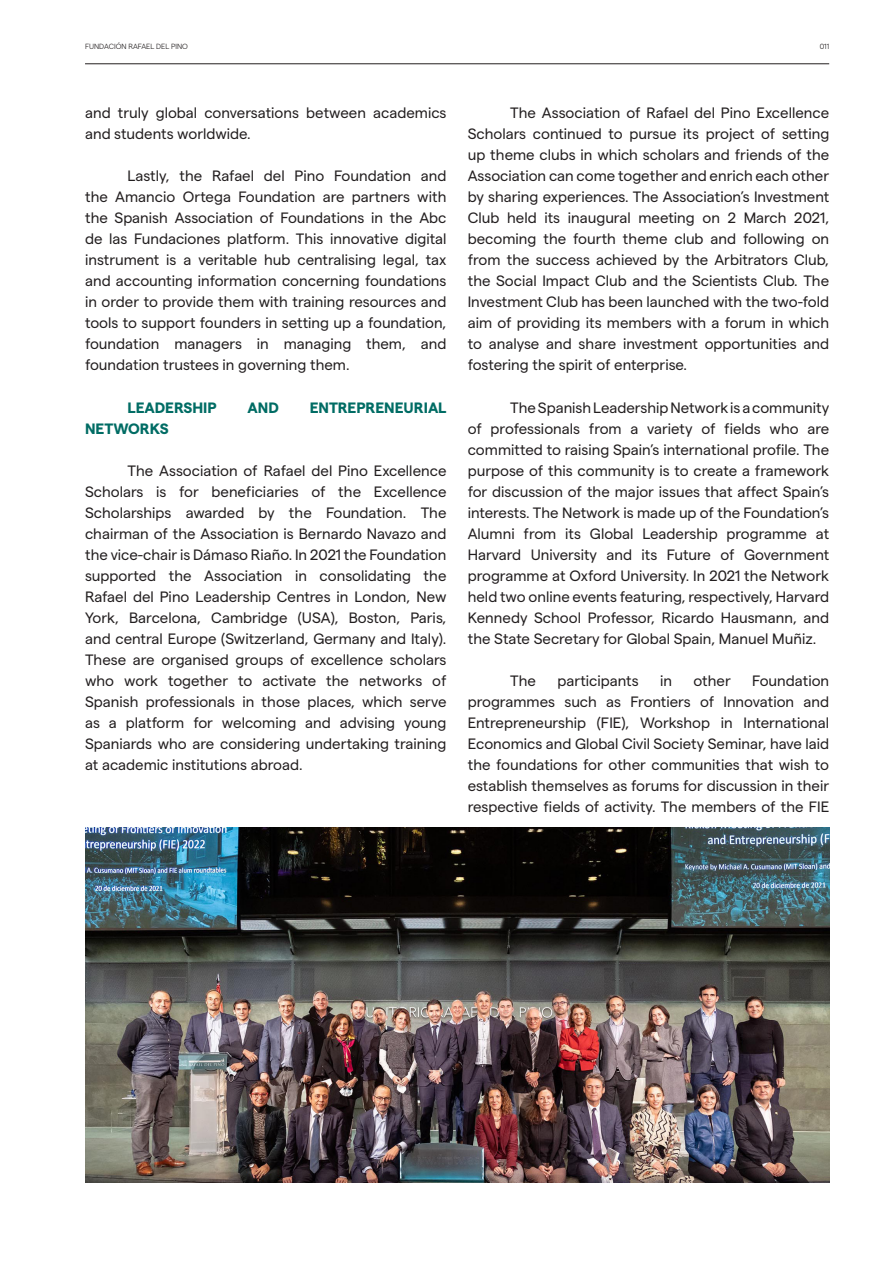
<style>
.page{position:relative;width:893px;height:1263px;background:#fff}
.page>*{position:absolute;margin:0;border:0;box-sizing:border-box;transform-origin:0 0}
.Indentado_1ª_Línia_d{font:15px/21px "Matter";color:#231f20;text-align:justify}
.Indentado_1ª_Línia_d-2{font:700 15px "Matter";color:#006c64}
.t1{font:300 7.5px "Matter";color:#231f20}
</style>
<div class="page">
<hr style="left:85px;top:63px;width:744px;height:1px;background:#231f20">
<img style="left:85px;top:827px;width:744px;height:356px">
<p class="t1" style="left:85px;top:41px;width:104px">FUNDACIÓN RAFAEL DEL PINO</p>
<p class="t1" style="left:820px;top:41px;width:11px">011</p>
<p class="Indentado_1ª_Línia_d" style="left:85px;top:101px;width:363px">and truly global conversations between academics and students worldwide.</p>
<p class="Indentado_1ª_Línia_d" style="left:85px;top:164px;width:363px;text-indent:43px">Lastly, the Rafael del Pino Foundation and the Amancio Ortega Foundation are partners with the Spanish Association of Foundations in the Abc de las Fundaciones platform. This innovative digital instrument is a veritable hub centralising legal, tax and accounting information concerning foundations in order to provide them with training resources and tools to support founders in setting up a foundation, foundation managers in managing them, and foundation trustees in governing them.</p>
<p class="Indentado_1ª_Línia_d-2" style="left:128px;top:396px;width:91px">LEADERSHIP</p>
<p class="Indentado_1ª_Línia_d-2" style="left:248px;top:396px;width:33px">AND</p>
<p class="Indentado_1ª_Línia_d-2" style="left:310px;top:396px;width:138px">ENTREPRENEURIAL</p>
<p class="Indentado_1ª_Línia_d-2" style="left:85px;top:417px;width:85px">NETWORKS</p>
<p class="Indentado_1ª_Línia_d" style="left:85px;top:458px;width:363px;text-indent:43px">The Association of Rafael del Pino Excellence Scholars is for beneficiaries of the Excellence Scholarships awarded by the Foundation. The chairman of the Association is Bernardo Navazo and the vice-chair is Dámaso Riaño. In 2021 the Foundation supported the Association in consolidating the Rafael del Pino Leadership Centres in London, New York, Barcelona, Cambridge (USA), Boston, Paris, and central Europe (Switzerland, Germany and Italy).<br>These are organised groups of excellence scholars who work together to activate the networks of Spanish professionals in those places, which serve as a platform for welcoming and advising young Spaniards who are considering undertaking training at academic institutions abroad.</p>
<p class="Indentado_1ª_Línia_d" style="left:468px;top:101px;width:363px;text-indent:43px">The Association of Rafael del Pino Excellence Scholars continued to pursue its project of setting up theme clubs in which scholars and friends of the Association can come together and enrich each other by sharing experiences. The Association’s Investment Club held its inaugural meeting on 2 March 2021, becoming the fourth theme club and following on from the success achieved by the Arbitrators Club, the Social Impact Club and the Scientists Club. The Investment Club has been launched with the two-fold aim of providing its members with a forum in which to analyse and share investment opportunities and fostering the spirit of enterprise.</p>
<p class="Indentado_1ª_Línia_d" style="left:468px;top:395px;width:363px;text-indent:43px">The Spanish Leadership Network is a community of professionals from a variety of fields who are committed to raising Spain’s international profile. The purpose of this community is to create a framework for discussion of the major issues that affect Spain’s interests. The Network is made up of the Foundation’s Alumni from its Global Leadership programme at Harvard University and its Future of Government programme at Oxford University. In 2021 the Network held two online events featuring, respectively, Harvard Kennedy School Professor, Ricardo Hausmann, and the State Secretary for Global Spain, Manuel Muñiz.</p>
<p class="Indentado_1ª_Línia_d" style="left:510px;top:668px;width:27px">The</p>
<p class="Indentado_1ª_Línia_d" style="left:557px;top:668px;width:83px">participants</p>
<p class="Indentado_1ª_Línia_d" style="left:660px;top:668px;width:13px">in</p>
<p class="Indentado_1ª_Línia_d" style="left:693px;top:668px;width:39px">other</p>
<p class="Indentado_1ª_Línia_d" style="left:468px;top:668px;width:363px;text-indent:284px">Foundation programmes such as Frontiers of Innovation and Entrepreneurship (FIE), Workshop in International Economics and Global Civil Society Seminar, have laid the foundations for other communities that wish to establish themselves as forums for discussion in their respective fields of activity. The members of the FIE</p>
</div>
